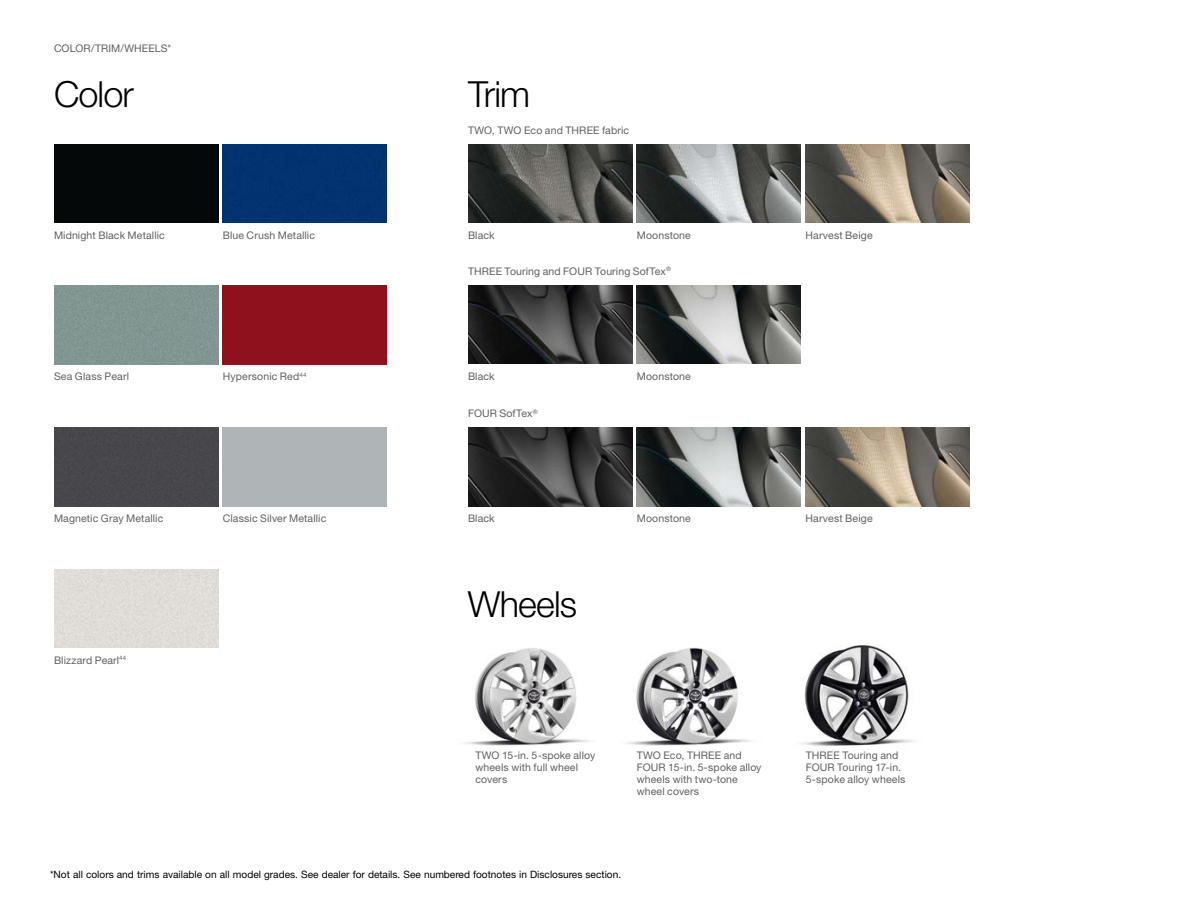
<style>
.page{position:relative;width:1188px;height:918px;background:#fff}
.page>*{position:absolute;margin:0;border:0;box-sizing:border-box;transform-origin:0 0}
.t1{font:300 36px "Helvetica Neue LT Std";letter-spacing:-.025em;color:#000}
.t2{font:10.5px/12px "Helvetica Neue LT Std";letter-spacing:.01em;color:#5f6062}
.t3{font:10.2px "Helvetica Neue LT Std";color:#000}
</style>
<div class="page">
<div style="left:54px;top:569px;width:164px;height:79px;background:#e0ddd8"></div>
<div style="left:54px;top:428px;width:164px;height:78px;background:#47474c"></div>
<div style="left:54px;top:286px;width:164px;height:78px;background:#819692"></div>
<div style="left:223px;top:286px;width:164px;height:78px;background:#8f111e"></div>
<div style="left:54px;top:144px;width:164px;height:79px;background:#050809"></div>
<div style="left:223px;top:144px;width:164px;height:79px;background:#023270"></div>
<img style="left:637px;top:285px;width:164px;height:79px">
<img style="left:468px;top:144px;width:164px;height:79px">
<img style="left:468px;top:428px;width:164px;height:78px">
<img style="left:468px;top:285px;width:164px;height:79px">
<img style="left:637px;top:144px;width:164px;height:79px">
<img style="left:637px;top:428px;width:164px;height:78px">
<img style="left:806px;top:144px;width:164px;height:79px">
<img style="left:806px;top:428px;width:164px;height:78px">
<img style="left:466px;top:647px;width:286px;height:99px">
<img style="left:802px;top:645px;width:113px;height:101px">
<p class="t2" style="left:54px;top:43px;width:119px">COLOR/TRIM/WHEELS*</p>
<h1 class="t1" style="left:54px;top:72px;width:81px">Color</h1>
<p class="t2" style="left:54px;top:229px;width:112px">Midnight Black Metallic</p>
<p class="t2" style="left:223px;top:229px;width:94px">Blue Crush Metallic</p>
<p class="t2" style="left:54px;top:370px;width:77px">Sea Glass Pearl</p>
<p class="t2" style="left:223px;top:370px;width:85px">Hypersonic Red<sup>44</sup></p>
<p class="t2" style="left:54px;top:512px;width:111px">Magnetic Gray Metallic</p>
<p class="t2" style="left:54px;top:654px;width:74px">Blizzard Pearl<sup>44</sup></p>
<p class="t2" style="left:223px;top:512px;width:105px">Classic Silver Metallic</p>
<h1 class="t1" style="left:468px;top:72px;width:64px">Trim</h1>
<p class="t2" style="left:468px;top:124px;width:163px">TWO, TWO Eco and THREE fabric</p>
<p class="t2" style="left:468px;top:229px;width:28px">Black</p>
<p class="t2" style="left:637px;top:229px;width:56px">Moonstone</p>
<p class="t2" style="left:468px;top:265px;width:205px">THREE Touring and FOUR Touring SofTex<sup>®</sup></p>
<p class="t2" style="left:468px;top:370px;width:28px">Black</p>
<p class="t2" style="left:637px;top:370px;width:56px">Moonstone</p>
<p class="t2" style="left:468px;top:407px;width:71px">FOUR SofTex<sup>®</sup></p>
<p class="t2" style="left:468px;top:512px;width:28px">Black</p>
<h1 class="t1" style="left:468px;top:582px;width:111px">Wheels</h1>
<p class="t2" style="left:637px;top:512px;width:56px">Moonstone</p>
<p class="t2" style="left:805px;top:229px;width:69px">Harvest Beige</p>
<p class="t2" style="left:805px;top:512px;width:69px">Harvest Beige</p>
<p class="t2" style="left:475px;top:749px;width:121px">TWO 15-in. 5-spoke alloy wheels with full wheel covers</p>
<p class="t2" style="left:637px;top:749px;width:126px">TWO Eco, THREE and<br>FOUR 15-in. 5-spoke alloy wheels with two-tone wheel covers</p>
<p class="t2" style="left:806px;top:749px;width:101px">THREE Touring and<br>FOUR Touring 17-in.<br>5-spoke alloy wheels</p>
<p class="t3" style="left:50px;top:868px;width:573px">*Not all colors and trims available on all model grades. See dealer for details. See numbered footnotes in Disclosures section.</p>
</div>
